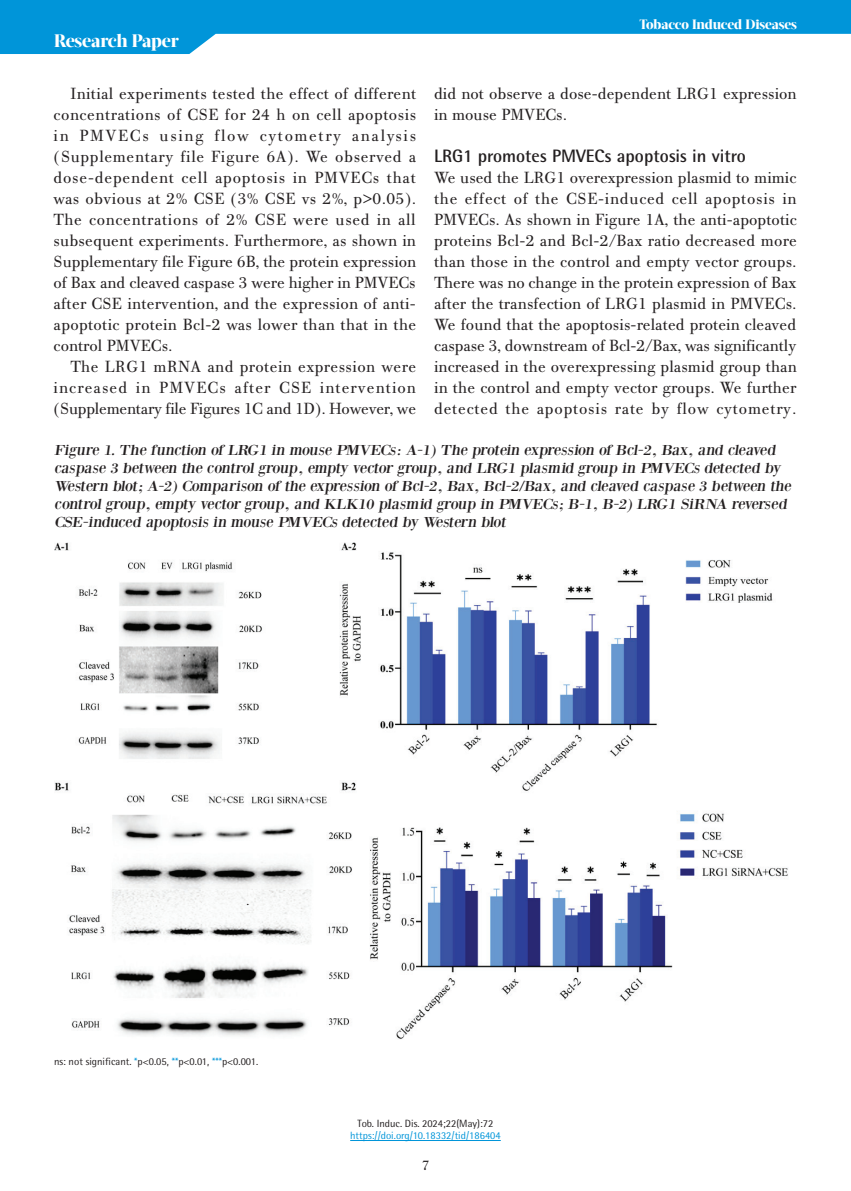
<style>
.page{position:relative;width:851px;height:1191px;background:#fff}
.page>*{position:absolute;margin:0;border:0;box-sizing:border-box;transform-origin:0 0}
.t1{font:700 18px "Rotis Semi Sans Hel";color:#231f20}
.t2{font:800 18px "Acta Display W04";letter-spacing:-.01em;color:#fff}
.t3{font:17.25px/21px "PF Bodoni Text";color:#231f20;text-align:justify}
.t4{font:15px/18px "Bodoni XT";color:#231f20;scale:1.1 1}
.t5{font:15px "PF Bodoni Text";color:#231f20}
.t6{font:800 13.5px "Acta Display W04";letter-spacing:-.01em;color:#fff}
.t7{font:10.5px "Rotis Semi Sans Hel";color:#231f20}
.t8{font:10.5px "Rotis Semi Sans Hel";color:#0095d9}
.s1{color:#0095d9}
</style>
<div class="page">
<svg style="left:0;top:0;width:850px;height:54px;fill:#0095d9"></svg>
<hr style="left:350px;top:1140px;width:150px;height:1px;background:#0095d9">
<img style="left:54px;top:542px;width:734px;height:497px">
<p class="t2" style="left:54px;top:30px;width:126px">Research Paper</p>
<p class="t3" style="left:54px;top:83px;width:364px;text-indent:17px">Initial experiments tested the effect of different concentrations of CSE for 24 h on cell apoptosis in PMVECs using flow cytometry analysis (Supplementary file Figure 6A). We observed a dose-dependent cell apoptosis in PMVECs that was obvious at 2% CSE (3% CSE vs 2%, p&gt;0.05).<br>The concentrations of 2% CSE were used in all subsequent experiments. Furthermore, as shown in Supplementary file Figure 6B, the protein expression of Bax and cleaved caspase 3 were higher in PMVECs after CSE intervention, and the expression of anti&shy;apoptotic protein Bcl-2 was lower than that in the control PMVECs.</p>
<p class="t3" style="left:54px;top:356px;width:364px;text-indent:17px">The LRG1 mRNA and protein expression were increased in PMVECs after CSE intervention (Supplementary file Figures 1C and 1D). However, we</p>
<p class="t6" style="left:639px;top:17px;width:159px">Tobacco Induced Diseases</p>
<p class="t3" style="left:434px;top:83px;width:364px">did not observe a dose-dependent LRG1 expression in mouse PMVECs.</p>
<p class="t1" style="left:434px;top:145px;width:313px">LRG1 promotes PMVECs apoptosis in vitro</p>
<p class="t3" style="left:434px;top:167px;width:364px">We used the LRG1 overexpression plasmid to mimic the effect of the CSE-induced cell apoptosis in PMVECs. As shown in Figure 1A, the anti-apoptotic proteins Bcl-2 and Bcl-2/Bax ratio decreased more than those in the control and empty vector groups.<br>There was no change in the protein expression of Bax after the transfection of LRG1 plasmid in PMVECs.<br>We found that the apoptosis-related protein cleaved caspase 3, downstream of Bcl-2/Bax, was significantly increased in the overexpressing plasmid group than in the control and empty vector groups. We further detected the apoptosis rate by flow cytometry.</p>
<p class="t4" style="left:54px;top:441px;width:673px">Figure 1. The function of LRG1 in mouse PMVECs: A-1) The protein expression of Bcl-2, Bax, and cleaved caspase 3 between the control group, empty vector group, and LRG1 plasmid group in PMVECs detected by Western blot; A-2) Comparison of the expression of Bcl-2, Bax, Bcl-2/Bax, and cleaved caspase 3 between the control group, empty vector group, and KLK10 plasmid group in PMVECs; B-1, B-2) LRG1 SiRNA reversed CSE-induced apoptosis in mouse PMVECs detected by Western blot</p>
<p class="t7" style="left:54px;top:1055px;width:206px">ns: not significant. <span class="s1">*</span>p&lt;0.05, <span class="s1">**</span>p&lt;0.01, <span class="s1">***</span>p&lt;0.001.</p>
<p class="t7" style="left:357px;top:1116px;width:137px">Tob. Induc. Dis. 2024;22(May):72</p>
<p class="t8" style="left:350px;top:1129px;width:152px">https://doi.org/10.18332/tid/186404</p>
<p class="t5" style="left:421px;top:1156px;width:9px">7</p>
</div>
